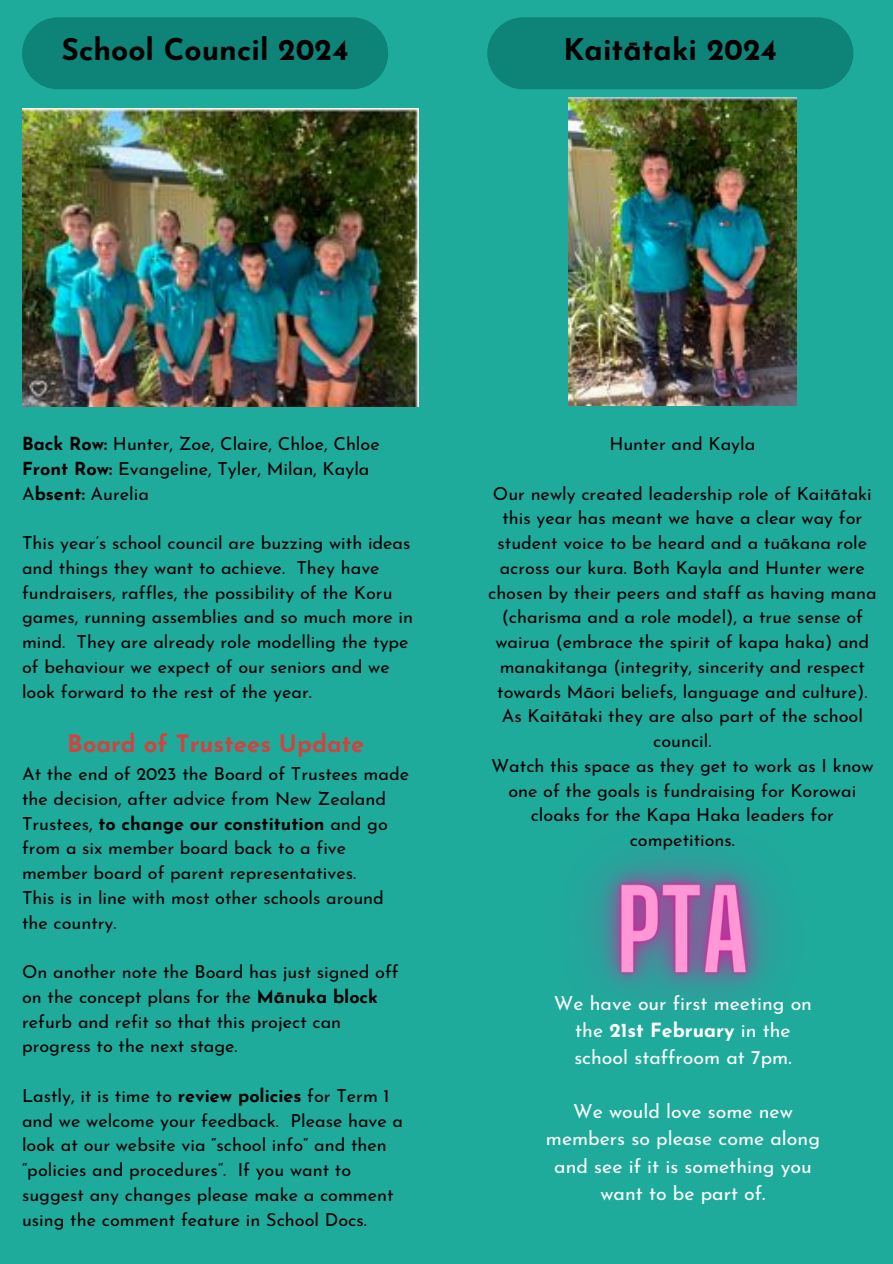
<style>
.page{position:relative;width:893px;height:1264px;background:#fff}
.page>*{position:absolute;margin:0;border:0;box-sizing:border-box;transform-origin:0 0}
.t1{font:700 30px "Josefin Sans";color:#000}
.t2{font:700 24px "Josefin Sans";color:#d0443f}
.t3{font:19.5px/27px "Josefin Sans";color:#fff;text-align:center}
.t4{font:18px/24.8px "Josefin Sans";color:#000}
.s1{font-weight:700}
</style>
<div class="page">
<div style="left:0;top:0;width:892px;height:1263px;background:#1fab9c"></div>
<div style="left:22px;top:17px;width:366px;height:72px;background:#0d8477;border-radius:36px"></div>
<div style="left:487px;top:17px;width:366px;height:72px;background:#0d8477;border-radius:36px"></div>
<img style="left:22px;top:108px;width:396px;height:298px">
<img style="left:568px;top:98px;width:228px;height:308px">
<img style="left:588px;top:852px;width:187px;height:146px">
<h1 class="t1" style="left:61px;top:38px;width:289px">School Council 2024</h1>
<h1 class="t1" style="left:563px;top:38px;width:215px">Kaitātaki 2024</h1>
<p class="t4" style="left:22px;top:433px;width:359px"><span class="s1">Back Row:</span> Hunter, Zoe, Claire, Chloe, Chloe<br><span class="s1">Front Row:</span> Evangeline, Tyler, Milan, Kayla<br>A<span class="s1">bsent:</span> Aurelia</p>
<p class="t4" style="left:22px;top:532px;width:392px">This year’s school council are buzzing with ideas and things they want to achieve. They have fundraisers, raffles, the possibility of the Koru games, running assemblies and so much more in mind. They are already role modelling the type of behaviour we expect of our seniors and we look forward to the rest of the year.</p>
<h2 class="t2" style="left:67px;top:734px;width:299px">Board of Trustees Update</h2>
<p class="t4" style="left:22px;top:763px;width:388px">At the end of 2023 the Board of Trustees made the decision, after advice from New Zealand Trustees, <span class="s1">to change our constitution</span> and go from a six member board back to a five member board of parent representatives.<br>This is in line with most other schools around the country.</p>
<p class="t4" style="left:22px;top:961px;width:378px">On another note the Board has just signed off on the concept plans for the <span class="s1">Mānuka block </span>refurb and refit so that this project can progress to the next stage.</p>
<p class="t4" style="left:22px;top:1085px;width:382px">Lastly, it is time to <span class="s1">review policies</span> for Term 1 and we welcome your feedback. Please have a look at our website via “school info“ and then “policies and procedures“. If you want to suggest any changes please make a comment using the comment feature in School Docs.</p>
<p class="t4" style="left:609px;top:433px;width:147px">Hunter and Kayla</p>
<p class="t4" style="left:488px;top:482px;width:390px;text-align:center">Our newly created leadership role of Kaitātaki this year has meant we have a clear way for student voice to be heard and a tuākana role across our kura. Both Kayla and Hunter were chosen by their peers and staff as having mana (charisma and a role model), a true sense of wairua (embrace the spirit of kapa haka) and manakitanga (integrity, sincerity and respect towards Māori beliefs, language and culture).<br>As Kaitātaki they are also part of the school council.<br>Watch this space as they get to work as I know one of the goals is fundraising for Korowai cloaks for the Kapa Haka leaders for competitions.</p>
<p class="t3" style="left:554px;top:992px;width:260px">We have our first meeting on the <span class="s1">21st February</span> in the school staffroom at 7pm.</p>
<p class="t3" style="left:546px;top:1100px;width:275px">We would love some new members so please come along and see if it is something you want to be part of.</p>
</div>
